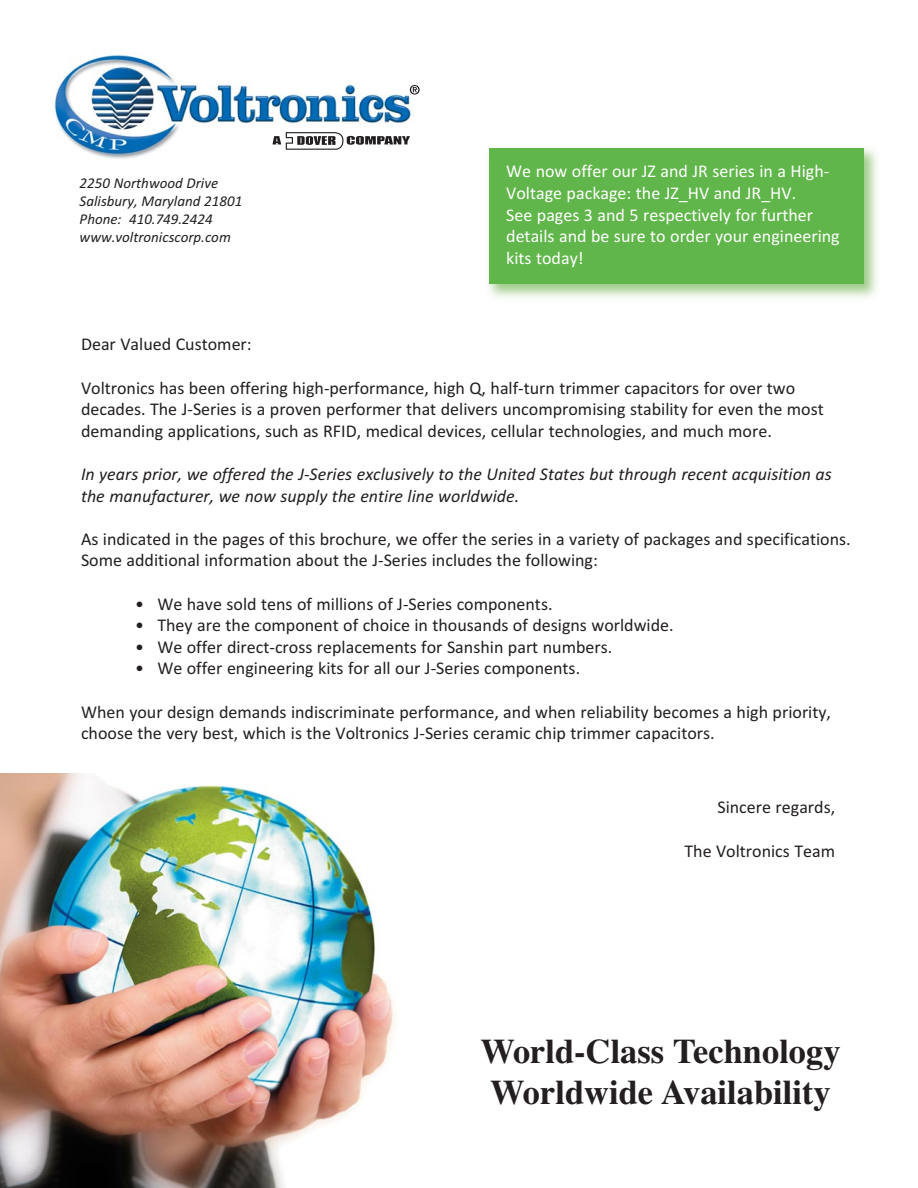
<style>
.page{position:relative;width:918px;height:1188px;background:#fff}
.page>*{position:absolute;margin:0;border:0;box-sizing:border-box;transform-origin:0 0}
.t1{font:700 34.5px/41.4px "Times";color:#231f20}
.t2{font:18px/21.6px "Calibri";color:#231f20}
.t3{font:18px/21.6px "Calibri";color:#fff}
.t4{font:italic 18px/21.6px "Calibri";color:#231f20}
.t5{font:italic 15px/18px "Calibri";color:#231f20}
</style>
<div class="page">
<img style="left:488px;top:148px;width:389px;height:150px">
<div style="left:489px;top:148px;width:375px;height:136px;background:#61b64b"></div>
<img style="left:53px;top:54px;width:358px;height:105px">
<div style="left:269px;top:129px;width:143px;height:24px;background:#fff"></div>
<svg style="left:272px;top:132px;width:138px;height:18px"></svg>
<svg style="left:410px;top:85px;width:10px;height:10px"></svg>
<img style="left:0;top:773px;width:395px;height:415px">
<p class="t5" style="left:80px;top:176px;width:164px">2250 Northwood Drive<br>Salisbury, Maryland 21801<br>Phone: 410.749.2424 www.voltronicscorp.com</p>
<p class="t3" style="left:506px;top:162px;width:335px">We now offer our JZ and JR series in a High-Voltage package: the JZ_HV and JR_HV.<br>See pages 3 and 5 respectively for further details and be sure to order your engineering kits today!</p>
<p class="t2" style="left:81px;top:335px;width:172px">Dear Valued Customer:</p>
<p class="t2" style="left:81px;top:378px;width:744px">Voltronics has been offering high-performance, high Q, half-turn trimmer capacitors for over two decades. The J-Series is a proven performer that delivers uncompromising stability for even the most demanding applications, such as RFID, medical devices, cellular technologies, and much more.</p>
<p class="t4" style="left:81px;top:465px;width:752px">In years prior, we offered the J-Series exclusively to the United States but through recent acquisition as the manufacturer, we now supply the entire line worldwide.</p>
<p class="t2" style="left:81px;top:530px;width:771px">As indicated in the pages of this brochure, we offer the series in a variety of packages and specifications.<br>Some additional information about the J-Series includes the following:</p>
<p class="t2" style="left:135px;top:594px;width:419px">• We have sold tens of millions of J-Series components.</p>
<p class="t2" style="left:135px;top:616px;width:540px">• They are the component of choice in thousands of designs worldwide.</p>
<p class="t2" style="left:135px;top:638px;width:479px">• We offer direct-cross replacements for Sanshin part numbers.</p>
<p class="t2" style="left:135px;top:659px;width:447px">• We offer engineering kits for all our J-Series components.</p>
<p class="t2" style="left:81px;top:702px;width:752px">When your design demands indiscriminate performance, and when reliability becomes a high priority, choose the very best, which is the Voltronics J-Series ceramic chip trimmer capacitors.</p>
<p class="t2" style="left:717px;top:798px;width:119px">Sincere regards,</p>
<p class="t2" style="left:684px;top:841px;width:152px">The Voltronics Team</p>
<h1 class="t1" style="left:480px;top:1034px;width:362px">World-Class Technology<br>Worldwide Availability</h1>
</div>
